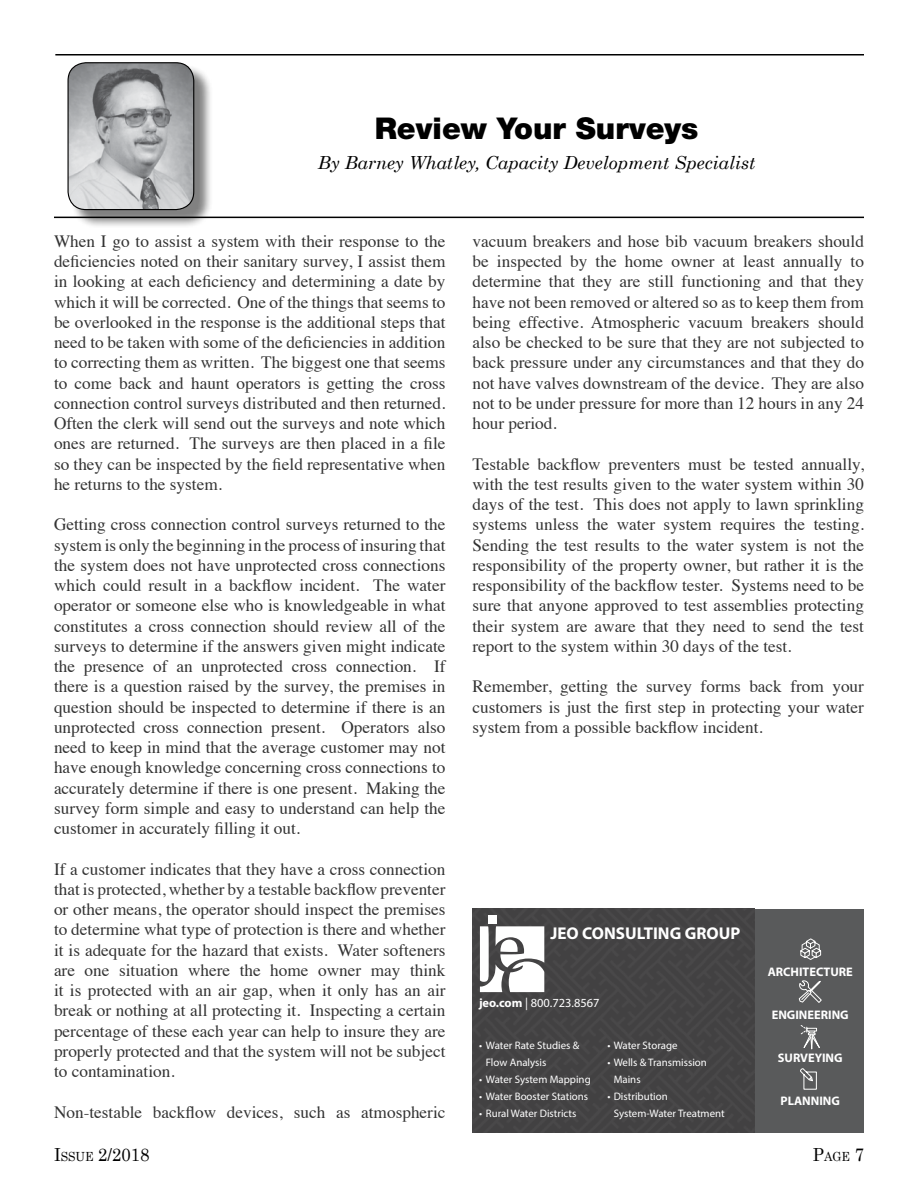
<style>
.page{position:relative;width:918px;height:1188px;background:#fff}
.page>*{position:absolute;margin:0;border:0;box-sizing:border-box;transform-origin:0 0}
.t1{font:900 30px "Helvetica Neue";color:#000}
.t2{font:italic 18px "Century Schoolbook";color:#000}
.t3{font:18px "Century Schoolbook";color:#000;scale:.93 1}
.t4{font:17.25px/20.2px "Times";color:#333;text-align:justify}
.t5{font:700 17.1px "Myriad Pro";color:#fff}
.t6{font:12.6px "Century Schoolbook";color:#000;scale:.93 1}
.t7{font:700 12.45px "Myriad Pro";color:#fff}
.t8{font:12.45px "Myriad Pro";color:#fff}
.t9{font:10.8px/17.1px "Myriad Pro";color:#fff}
.s1{font-weight:700}
.s2{font-size:12.6px}
.s3{font-size:18px}
</style>
<div class="page">
<hr style="left:54px;top:217px;width:810px;height:1px;background:#000">
<hr style="left:55px;top:54px;width:809px;height:2px;background:#000">
<div style="left:70px;top:64px;width:143px;height:165px;background:#000;opacity:.5"></div>
<img style="left:68px;top:63px;width:126px;height:147px">
<div style="left:68px;top:62px;width:126px;height:148px;border:1px solid #000;border-radius:18px"></div>
<div style="left:472px;top:909px;width:283px;height:223px;background:#424142"></div>
<div style="left:755px;top:909px;width:109px;height:223px;background:#595a5b"></div>
<svg style="left:480px;top:926px;width:64px;height:66px"></svg>
<div style="left:488px;top:915px;width:8px;height:9px;background:#fff"></div>
<svg style="left:800px;top:1069px;width:17px;height:21px"></svg>
<svg style="left:799px;top:980px;width:23px;height:23px"></svg>
<svg style="left:800px;top:938px;width:21px;height:22px"></svg>
<svg style="left:801px;top:1025px;width:19px;height:25px"></svg>
<h1 class="t1" style="left:375px;top:110px;width:325px">Review Your Surveys</h1>
<p class="t2" style="left:318px;top:152px;width:439px">By Barney Whatley, Capacity Development Specialist</p>
<p class="t4" style="left:54px;top:229px;width:393px">When I go to assist a system with their response to the deficiencies noted on their sanitary survey, I assist them in looking at each deficiency and determining a date by which it will be corrected. One of the things that seems to be overlooked in the response is the additional steps that need to be taken with some of the deficiencies in addition to correcting them as written. The biggest one that seems to come back and haunt operators is getting the cross connection control surveys distributed and then returned.<br>Often the clerk will send out the surveys and note which ones are returned. The surveys are then placed in a file so they can be inspected by the field representative when he returns to the system.</p>
<p class="t4" style="left:54px;top:513px;width:393px">Getting cross connection control surveys returned to the system is only the beginning in the process of insuring that the system does not have unprotected cross connections which could result in a backflow incident. The water operator or someone else who is knowledgeable in what constitutes a cross connection should review all of the surveys to determine if the answers given might indicate the presence of an unprotected cross connection. If there is a question raised by the survey, the premises in question should be inspected to determine if there is an unprotected cross connection present. Operators also need to keep in mind that the average customer may not have enough knowledge concerning cross connections to accurately determine if there is one present. Making the survey form simple and easy to understand can help the customer in accurately filling it out.</p>
<p class="t4" style="left:54px;top:857px;width:393px">If a customer indicates that they have a cross connection that is protected, whether by a testable backflow preventer or other means, the operator should inspect the premises to determine what type of protection is there and whether it is adequate for the hazard that exists. Water softeners are one situation where the home owner may think it is protected with an air gap, when it only has an air break or nothing at all protecting it. Inspecting a certain percentage of these each year can help to insure they are properly protected and that the system will not be subject to contamination.</p>
<p class="t4" style="left:54px;top:1100px;width:393px">Non-testable backflow devices, such as atmospheric</p>
<p class="t4" style="left:473px;top:230px;width:393px">vacuum breakers and hose bib vacuum breakers should be inspected by the home owner at least annually to determine that they are still functioning and that they have not been removed or altered so as to keep them from being effective. Atmospheric vacuum breakers should also be checked to be sure that they are not subjected to back pressure under any circumstances and that they do not have valves downstream of the device. They are also not to be under pressure for more than 12 hours in any 24 hour period.</p>
<p class="t4" style="left:473px;top:452px;width:393px">Testable backflow preventers must be tested annually, with the test results given to the water system within 30 days of the test. This does not apply to lawn sprinkling systems unless the water system requires the testing.<br>Sending the test results to the water system is not the responsibility of the property owner, but rather it is the responsibility of the backflow tester. Systems need to be sure that anyone approved to test assemblies protecting their system are aware that they need to send the test report to the system within 30 days of the test.</p>
<p class="t4" style="left:473px;top:675px;width:393px">Remember, getting the survey forms back from your customers is just the first step in protecting your water system from a possible backflow incident.</p>
<p class="t5" style="left:550px;top:922px;width:191px">JEO CONSULTING GROUP</p>
<p class="t8" style="left:479px;top:995px;width:122px"><span class="s1">jeo.com</span> | 800.723.8567</p>
<p class="t9" style="left:486px;top:1037px;width:95px;text-indent:-7px">• Water Rate Studies &amp;<br>Flow Analysis</p>
<p class="t9" style="left:479px;top:1071px;width:113px">• Water System Mapping</p>
<p class="t9" style="left:479px;top:1088px;width:111px">• Water Booster Stations</p>
<p class="t9" style="left:479px;top:1105px;width:99px">• Rural Water Districts</p>
<p class="t9" style="left:608px;top:1037px;width:72px">• Water Storage</p>
<p class="t9" style="left:614px;top:1054px;width:95px;text-indent:-6px">• Wells &amp; Transmission<br>Mains</p>
<p class="t9" style="left:614px;top:1088px;width:112px;text-indent:-6px">• Distribution<br>System-Water Treatment</p>
<p class="t7" style="left:768px;top:964px;width:87px">ARCHITECTURE</p>
<p class="t7" style="left:772px;top:1007px;width:78px">ENGINEERING</p>
<p class="t7" style="left:778px;top:1050px;width:66px">SURVEYING</p>
<p class="t7" style="left:781px;top:1092px;width:61px">PLANNING</p>
<p class="t3" style="left:54px;top:1143px;width:104px">I<span class="s2">SSUE</span> 2/2018</p>
<p class="t6" style="left:813px;top:1148px;width:57px"><span class="s3">P</span>AGE <span class="s3">7</span></p>
</div>
